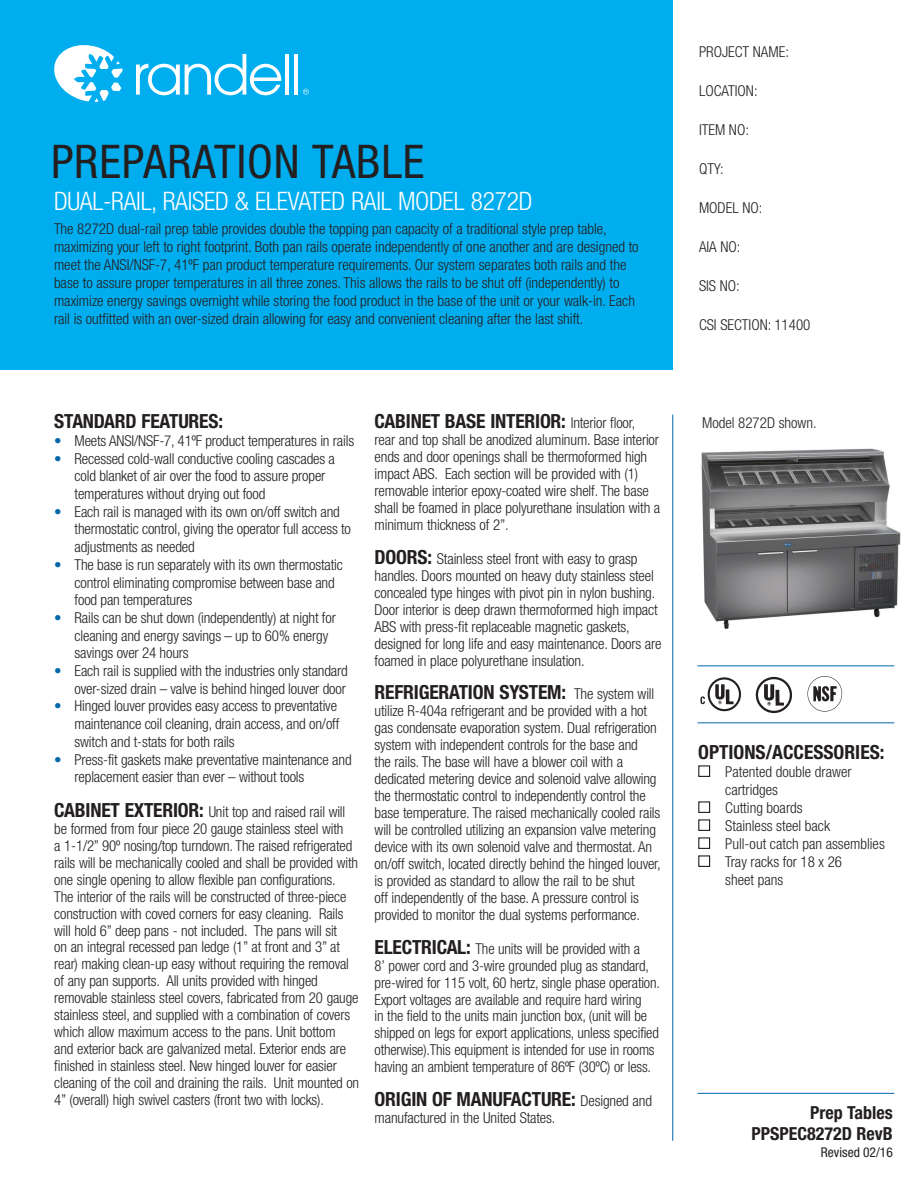
<style>
.page{position:relative;width:918px;height:1188px;background:#fff}
.page>*{position:absolute;margin:0;border:0;box-sizing:border-box;transform-origin:0 0}
.t1{font:condensed 46.5px "Helvetica Neue";letter-spacing:.02em;color:#231f20}
.t2{font:300 condensed 25.5px "Helvetica Neue";letter-spacing:-.01em;color:#fff}
.t3{font:700 condensed 19.5px "Helvetica Neue";letter-spacing:-.01em;color:#231f20}
.t4{font:700 condensed 18px/21.6px "Helvetica Neue";color:#231f20;text-align:right}
.t5{font:300 condensed 15px/17px "Helvetica Neue";letter-spacing:-.01em;color:#231f20}
.t6{font:condensed 13.5px "Helvetica Neue";color:#231f20}
.s1{color:#0068a9}
.s2{font-weight:700;font-size:19.5px}
.s3{font-weight:300;font-size:15px}
</style>
<div class="page">
<div style="left:0;top:0;width:673px;height:370px;background:#00aeef"></div>
<hr style="left:672px;top:415px;width:1px;height:726px;background:#0068a9">
<hr style="left:698px;top:1093px;width:196px;height:1px;background:#0068a9">
<svg style="left:54px;top:45px;width:69px;height:57px"></svg>
<svg style="left:136px;top:54px;width:145px;height:41px"></svg>
<hr style="left:285px;top:54px;width:4px;height:41px;background:#fff">
<hr style="left:294px;top:54px;width:4px;height:41px;background:#fff">
<svg style="left:303px;top:89px;width:6px;height:6px"></svg>
<div style="left:698px;top:765px;width:12px;height:12px;border:1px solid #231f20"></div>
<div style="left:698px;top:801px;width:12px;height:12px;border:1px solid #231f20"></div>
<div style="left:698px;top:819px;width:12px;height:12px;border:1px solid #231f20"></div>
<div style="left:698px;top:837px;width:12px;height:12px;border:1px solid #231f20"></div>
<div style="left:698px;top:855px;width:12px;height:12px;border:1px solid #231f20"></div>
<img style="left:701px;top:448px;width:200px;height:181px">
<hr style="left:698px;top:722px;width:196px;height:1px;background:#0068a9">
<img style="left:807px;top:676px;width:36px;height:35px">
<img style="left:756px;top:677px;width:36px;height:36px">
<img style="left:700px;top:677px;width:41px;height:35px">
<hr style="left:698px;top:665px;width:196px;height:1px;background:#0068a9">
<h1 class="t1" style="left:51px;top:134px;width:375px">PREPARATION TABLE</h1>
<h2 class="t2" style="left:54px;top:187px;width:480px">DUAL-RAIL, RAISED &amp; ELEVATED RAIL MODEL 8272D</h2>
<p class="t5" style="left:54px;top:220px;width:586px;line-height:18px">The 8272D dual-rail prep table provides double the topping pan capacity of a traditional style prep table, maximizing your left to right footprint. Both pan rails operate independently of one another and are designed to meet the ANSI/NSF-7, 41ºF pan product temperature requirements. Our system separates both rails and the base to assure proper temperatures in all three zones. This allows the rails to be shut off (independently) to maximize energy savings overnight while storing the food product in the base of the unit or your walk-in. Each rail is outfitted with an over-sized drain allowing for easy and convenient cleaning after the last shift.</p>
<h3 class="t3" style="left:54px;top:409px;width:170px">STANDARD FEATURES:</h3>
<p class="t5" style="left:54px;top:432px;width:301px"><span class="s1">•</span> Meets ANSI/NSF-7, 41ºF product temperatures in rails</p>
<p class="t5" style="left:75px;top:449px;width:262px;line-height:17.7px;text-indent:-20px"><span class="s1">•</span> Recessed cold-wall conductive cooling cascades a cold blanket of air over the food to assure proper temperatures without drying out food</p>
<p class="t5" style="left:75px;top:502px;width:278px;line-height:17.7px;text-indent:-20px"><span class="s1">•</span> Each rail is managed with its own on/off switch and thermostatic control, giving the operator full access to adjustments as needed</p>
<p class="t5" style="left:75px;top:556px;width:270px;line-height:17.7px;text-indent:-20px"><span class="s1">•</span> The base is run separately with its own thermostatic control eliminating compromise between base and food pan temperatures</p>
<p class="t5" style="left:75px;top:609px;width:263px;line-height:17.7px;text-indent:-20px"><span class="s1">•</span> Rails can be shut down (independently) at night for cleaning and energy savings – up to 60% energy savings over 24 hours</p>
<p class="t5" style="left:54px;top:662px;width:295px;line-height:17.7px;text-align:right"><span class="s1">•</span> Each rail is supplied with the industries only standard over-sized drain – valve is behind hinged louver door</p>
<p class="t5" style="left:75px;top:697px;width:266px;line-height:17.7px;text-indent:-20px"><span class="s1">•</span> Hinged louver provides easy access to preventative maintenance coil cleaning, drain access, and on/off switch and t-stats for both rails</p>
<p class="t5" style="left:75px;top:750px;width:279px;line-height:17.7px;text-indent:-20px"><span class="s1">•</span> Press-fit gaskets make preventative maintenance and replacement easier than ever – without tools</p>
<p class="t5" style="left:54px;top:803px;width:306px"><span class="s2">CABINET EXTERIOR:</span> Unit top and raised rail will be formed from four piece 20 gauge stainless steel with<br>a 1-1/2” 90º nosing/top turndown. The raised refrigerated rails will be mechanically cooled and shall be provided with one single opening to allow flexible pan configurations.<br>The interior of the rails will be constructed of three-piece construction with coved corners for easy cleaning. Rails will hold 6” deep pans - not included. The pans will sit<br>on an integral recessed pan ledge (1” at front and 3” at rear) making clean-up easy without requiring the removal of any pan supports. All units provided with hinged removable stainless steel covers, fabricated from 20 gauge stainless steel, and supplied with a combination of covers which allow maximum access to the pans. Unit bottom<br>and exterior back are galvanized metal. Exterior ends are finished in stainless steel. New hinged louver for easier cleaning of the coil and draining the rails. Unit mounted on 4” (overall) high swivel casters (front two with locks).</p>
<h3 class="t3" style="left:375px;top:409px;width:262px">CABINET BASE INTERIOR: <span class="s3">Interior floor,</span></h3>
<p class="t5" style="left:375px;top:431px;width:287px">rear and top shall be anodized aluminum. Base interior ends and door openings shall be thermoformed high impact ABS. Each section will be provided with (1) removable interior epoxy-coated wire shelf. The base shall be foamed in place polyurethane insulation with a minimum thickness of 2”.</p>
<p class="t5" style="left:375px;top:550px;width:289px"><span class="s2">DOORS:</span> Stainless steel front with easy to grasp handles. Doors mounted on heavy duty stainless steel concealed type hinges with pivot pin in nylon bushing.<br>Door interior is deep drawn thermoformed high impact ABS with press-fit replaceable magnetic gaskets, designed for long life and easy maintenance. Doors are foamed in place polyurethane insulation.</p>
<h3 class="t3" style="left:375px;top:681px;width:281px">REFRIGERATION SYSTEM: <span class="s3">The system will</span></h3>
<p class="t5" style="left:375px;top:702px;width:288px">utilize R-404a refrigerant and be provided with a hot gas condensate evaporation system. Dual refrigeration system with independent controls for the base and<br>the rails. The base will have a blower coil with a dedicated metering device and solenoid valve allowing the thermostatic control to independently control the base temperature. The raised mechanically cooled rails will be controlled utilizing an expansion valve metering device with its own solenoid valve and thermostat. An on/off switch, located directly behind the hinged louver, is provided as standard to allow the rail to be shut<br>off independently of the base. A pressure control is provided to monitor the dual systems performance.</p>
<p class="t5" style="left:375px;top:940px;width:287px"><span class="s2">ELECTRICAL:</span> The units will be provided with a<br>8’ power cord and 3-wire grounded plug as standard, pre-wired for 115 volt, 60 hertz, single phase operation.<br>Export voltages are available and require hard wiring<br>in the field to the units main junction box, (unit will be shipped on legs for export applications, unless specified otherwise).This equipment is intended for use in rooms having an ambient temperature of 86ºF (30ºC) or less.</p>
<h3 class="t3" style="left:375px;top:1087px;width:279px">ORIGIN OF MANUFACTURE: <span class="s3">Designed and</span></h3>
<p class="t5" style="left:375px;top:1109px;width:182px">manufactured in the United States.</p>
<p class="t5" style="left:699px;top:43px;width:91px">PROJECT NAME:</p>
<p class="t5" style="left:699px;top:82px;width:60px">LOCATION:</p>
<p class="t5" style="left:699px;top:121px;width:51px">ITEM NO:</p>
<p class="t5" style="left:699px;top:160px;width:26px">QTY:</p>
<p class="t5" style="left:699px;top:199px;width:65px">MODEL NO:</p>
<p class="t5" style="left:699px;top:238px;width:43px">AIA NO:</p>
<p class="t5" style="left:699px;top:277px;width:42px">SIS NO:</p>
<p class="t5" style="left:699px;top:316px;width:113px">CSI SECTION: 11400</p>
<p class="t5" style="left:702px;top:414px;width:116px">Model 8272D shown.</p>
<h3 class="t3" style="left:698px;top:740px;width:188px">OPTIONS/ACCESSORIES:</h3>
<p class="t5" style="left:725px;top:763px;width:161px;line-height:18px">Patented double drawer cartridges<br>Cutting boards<br>Stainless steel back<br>Pull-out catch pan assemblies<br>Tray racks for 18 x 26<br>sheet pans</p>
<p class="t4" style="left:752px;top:1101px;width:143px">Prep Tables<br>PPSPEC8272D RevB</p>
<p class="t6" style="left:821px;top:1144px;width:73px">Revised 02/16</p>
</div>
